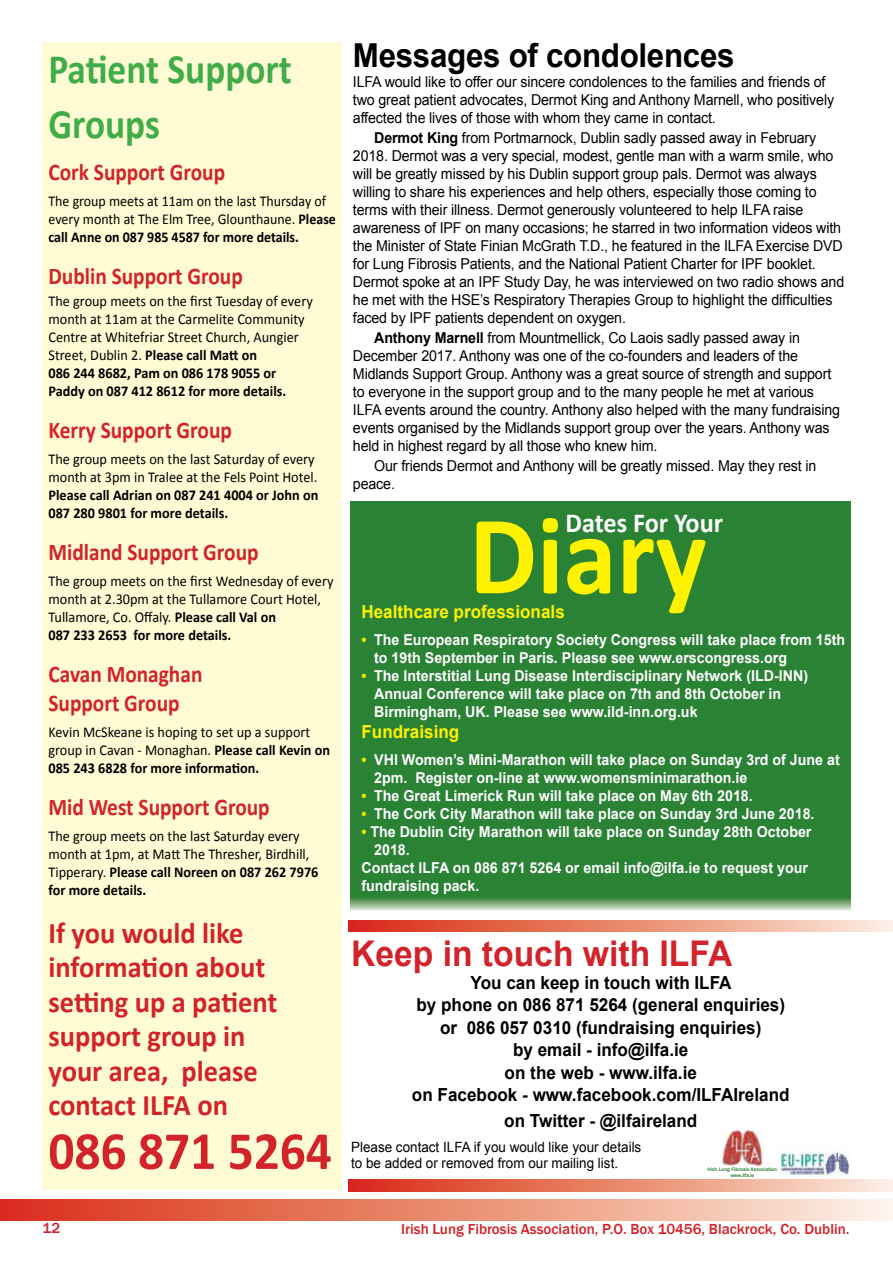
<style>
.page{position:relative;width:893px;height:1263px;background:#fff}
.page>*{position:absolute;margin:0;border:0;box-sizing:border-box;transform-origin:0 0}
.t1{font:700 113.4px "Calibri";color:#fff200;scale:.95 1}
.t2{font:700 54px "Calibri";color:#d2232a;scale:.95 1}
.t3{font:700 42px/55.8px "Calibri";color:#41ad49;scale:.89 1}
.t4{font:700 35.4px "Arial";color:#d2232a;scale:.95 1}
.t5{font:700 33px "Arial";letter-spacing:-.01em;color:#000;scale:.95 1}
.t6{font:700 30px/34.5px "Calibri";color:#d2232a;scale:.95 1}
.t7{font:700 27.6px "Calibri";color:#fff;scale:.95 1}
.t8{font:700 24px/28.8px "Calibri";color:#d2232a;scale:.89 1}
.t9{font:700 18px/22.5px "Arial";color:#000;text-align:center;scale:.95 1}
.t10{font:700 18px "Arial";color:#fff200;scale:.95 1}
.t11{font:15px/18px "Arial";letter-spacing:-.01em;color:#000;scale:.95 1}
.t12{font:15px/18px "Calibri";color:#000;scale:.95 1}
.t13{font:700 15px/18px "Arial";color:#fff;scale:.95 1}
.t14{font:15px/18px "Calibri";color:#000;scale:.93 1}
.t15{font:500 15px "Franklin Gothic";color:#d2232a}
.t16{font:700 15px/18px "Calibri";color:#000;scale:.95 1}
.t17{font:14.1px/16.5px "Arial";color:#000;scale:.95 1}
.t18{font:700 4.95px/5.8px "Arial";color:#298235;text-align:center;scale:.95 1}
.s1{font-weight:700}
.s2{color:#fff200}
</style>
<div class="page">
<svg style="left:0;top:1199px;width:893px;height:21px;background:#ea8e77"></svg>
<div style="left:43px;top:43px;width:299px;height:1147px;background:#fffcd5"></div>
<svg style="left:349px;top:920px;width:544px;height:12px;background:#e98a73"></svg>
<svg style="left:349px;top:1179px;width:544px;height:12px;background:#e98a73"></svg>
<img style="left:780px;top:1147px;width:69px;height:29px">
<img style="left:721px;top:1129px;width:43px;height:37px">
<div style="left:351px;top:501px;width:499px;height:415px;background:#2a8235"></div>
<h3 class="t3" style="left:48px;top:41px;width:275px">Patient Support<br>Groups</h3>
<h3 class="t8" style="left:48px;top:157px;width:200px">Cork Support Group</h3>
<p class="t14" style="left:48px;top:192px;width:311px">The group meets at 11am on the last Thursday of every month at The Elm Tree, Glounthaune. <span class="s1">Please call Anne on 087 985 4587 for more details.</span></p>
<h3 class="t8" style="left:48px;top:262px;width:220px">Dublin Support Group</h3>
<p class="t12" style="left:48px;top:292px;width:280px">The group meets on the first Tuesday of every month at 11am at the Carmelite Community Centre at Whitefriar Street Church, Aungier Street, Dublin 2. <span class="s1">Please call Matt on<br>086 244 8682, Pam on 086 178 9055 or Paddy on 087 412 8612 for more details.</span></p>
<h3 class="t8" style="left:48px;top:415px;width:208px">Kerry Support Group</h3>
<p class="t12" style="left:48px;top:450px;width:285px">The group meets on the last Saturday of every month at 3pm in Tralee at the Fels Point Hotel.</p>
<p class="t16" style="left:48px;top:486px;width:286px">Please call Adrian on 087 241 4004 or John on<br>087 280 9801 for more details.</p>
<h3 class="t8" style="left:48px;top:537px;width:238px">Midland Support Group</h3>
<p class="t12" style="left:48px;top:572px;width:302px">The group meets on the first Wednesday of every month at 2.30pm at the Tullamore Court Hotel, Tullamore, Co. Offaly. <span class="s1">Please call Val on<br>087 233 2653 for more details.</span></p>
<h3 class="t8" style="left:48px;top:659px;width:175px">Cavan Monaghan<br>Support Group</h3>
<p class="t12" style="left:48px;top:723px;width:298px">Kevin McSkeane is hoping to set up a support group in Cavan - Monaghan. <span class="s1">Please call Kevin on<br>085 243 6828 for more information.</span></p>
<h3 class="t8" style="left:48px;top:792px;width:250px">Mid West Support Group</h3>
<p class="t12" style="left:48px;top:827px;width:286px">The group meets on the last Saturday every month at 1pm, at Matt The Thresher, Birdhill, Tipperary. <span class="s1">Please call Noreen on 087 262 7976 for more details.</span></p>
<h3 class="t6" style="left:48px;top:915px;width:242px">If you would like information about setting up a patient support group in your area, please contact ILFA on</h3>
<h2 class="t2" style="left:48px;top:1116px;width:300px">086 871 5264</h2>
<h3 class="t5" style="left:353px;top:33px;width:403px">Messages of condolences</h3>
<p class="t11" style="left:353px;top:73px;width:508px">ILFA would like to offer our sincere condolences to the families and friends of two great patient advocates, Dermot King and Anthony Marnell, who positively affected the lives of those with whom they came in contact.</p>
<p class="t11" style="left:353px;top:129px;width:519px;text-indent:21px"><span class="s1">Dermot King</span> from Portmarnock, Dublin sadly passed away in February 2018. Dermot was a very special, modest, gentle man with a warm smile, who will be greatly missed by his Dublin support group pals. Dermot was always willing to share his experiences and help others, especially those coming to terms with their illness. Dermot generously volunteered to help ILFA raise awareness of IPF on many occasions; he starred in two information videos with the Minister of State Finian McGrath T.D., he featured in the ILFA Exercise DVD for Lung Fibrosis Patients, and the National Patient Charter for IPF booklet.<br>Dermot spoke at an IPF Study Day, he was interviewed on two radio shows and he met with the HSE’s Respiratory Therapies Group to highlight the difficulties faced by IPF patients dependent on oxygen.</p>
<p class="t11" style="left:353px;top:329px;width:514px;text-indent:21px"><span class="s1">Anthony Marnell</span> from Mountmellick, Co Laois sadly passed away in December 2017. Anthony was one of the co-founders and leaders of the Midlands Support Group. Anthony was a great source of strength and support to everyone in the support group and to the many people he met at various ILFA events around the country. Anthony also helped with the many fundraising events organised by the Midlands support group over the years. Anthony was held in highest regard by all those who knew him.</p>
<p class="t11" style="left:353px;top:457px;width:489px;text-indent:21px">Our friends Dermot and Anthony will be greatly missed. May they rest in peace.</p>
<h3 class="t7" style="left:566px;top:505px;width:167px">Dates For Your</h3>
<h1 class="t1" style="left:469px;top:483px;width:251px">Diary</h1>
<p class="t10" style="left:361px;top:600px;width:216px">Healthcare professionals</p>
<p class="t13" style="left:374px;top:631px;width:497px;text-indent:-13px"><span class="s2">•</span> The European Respiratory Society Congress will take place from 15th to 19th September in Paris. Please see www.erscongress.org</p>
<p class="t13" style="left:374px;top:667px;width:458px;text-indent:-13px"><span class="s2">•</span> The Interstitial Lung Disease Interdisciplinary Network (ILD-INN)<br>Annual Conference will take place on 7th and 8th October in<br>Birmingham, UK. Please see www.ild-inn.org.uk</p>
<p class="t10" style="left:361px;top:720px;width:105px">Fundraising</p>
<p class="t13" style="left:374px;top:751px;width:492px;text-indent:-13px"><span class="s2">•</span> VHI Women’s Mini-Marathon will take place on Sunday 3rd of June at<br>2pm. Register on-line at www.womensminimarathon.ie</p>
<p class="t13" style="left:361px;top:787px;width:413px"><span class="s2">•</span> The Great Limerick Run will take place on May 6th 2018.</p>
<p class="t13" style="left:361px;top:805px;width:478px"><span class="s2">•</span> The Cork City Marathon will take place on Sunday 3rd June 2018.</p>
<p class="t13" style="left:361px;top:823px;width:475px"><span class="s2">•</span> The Dublin City Marathon will take place on Sunday 28th October</p>
<p class="t13" style="left:374px;top:841px;width:39px">2018.</p>
<p class="t13" style="left:361px;top:859px;width:472px">Contact ILFA on 086 871 5264 or email info@ilfa.ie to request your</p>
<p class="t13" style="left:361px;top:877px;width:126px">fundraising pack.</p>
<h3 class="t4" style="left:351px;top:930px;width:403px">Keep in touch with ILFA</h3>
<p class="t9" style="left:412px;top:972px;width:399px">You can keep in touch with ILFA<br>by phone on 086 871 5264 (general enquiries) or 086 057 0310 (fundraising enquiries)<br>by email - info@ilfa.ie<br>on the web - www.ilfa.ie<br>on Facebook - www.facebook.com/ILFAIreland</p>
<p class="t9" style="left:504px;top:1110px;width:205px">on Twitter - @ilfaireland</p>
<p class="t17" style="left:351px;top:1139px;width:307px">Please contact ILFA if you would like your details to be added or removed from our mailing list.</p>
<p class="t18" style="left:708px;top:1166px;width:75px">Irish Lung Fibrosis Association www.ilfa.ie</p>
<p class="t15" style="left:43px;top:1219px;width:19px">12</p>
<p class="t15" style="left:401px;top:1220px;width:450px">Irish Lung Fibrosis Association, P.O. Box 10456, Blackrock, Co. Dublin.</p>
</div>
